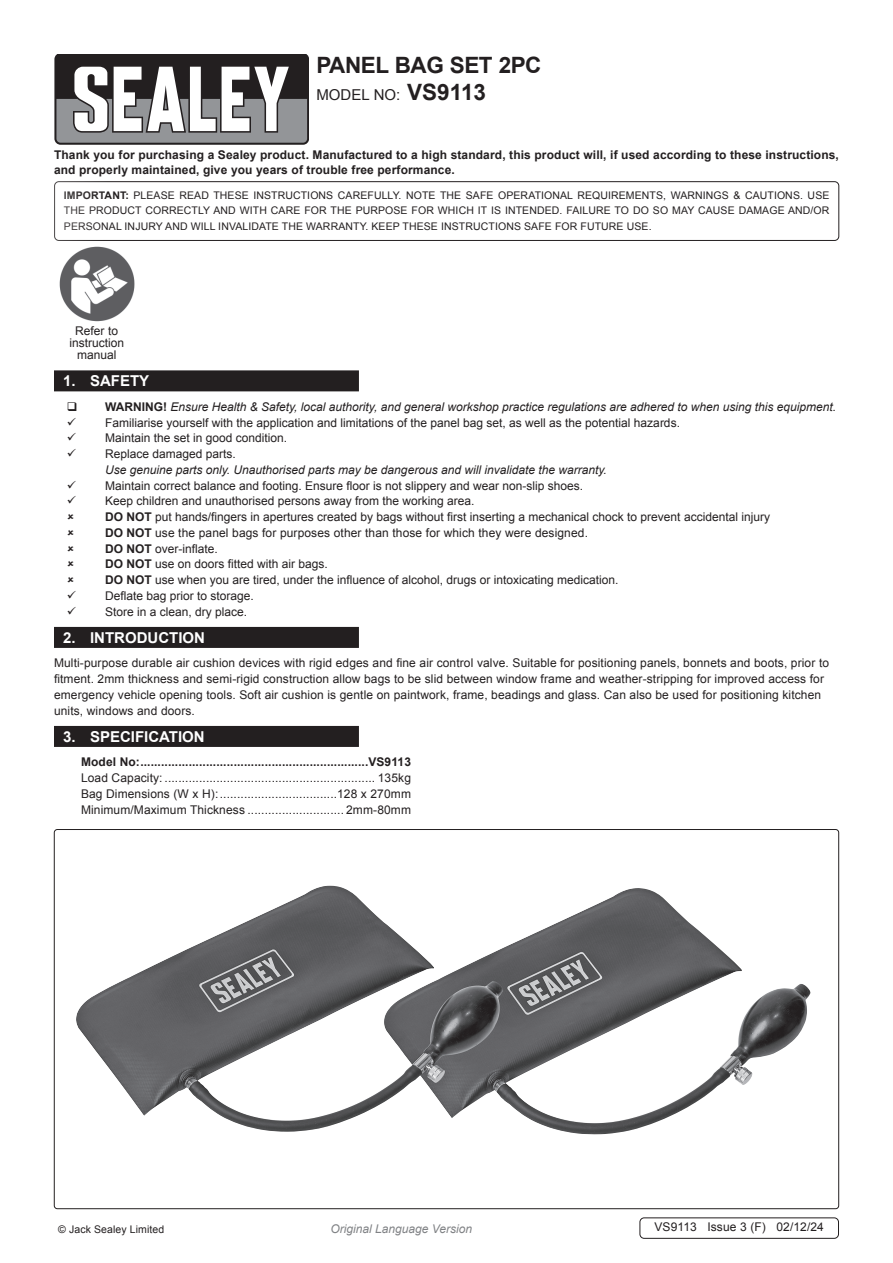
<style>
.page{position:relative;width:893px;height:1263px;background:#fff}
.page>*{position:absolute;margin:0;border:0;box-sizing:border-box;transform-origin:0 0}
.t1{font:700 22.5px "Arial";letter-spacing:-.02em;color:#231f20}
.t2{font:700 15px "Arial";color:#fff}
.t3{font:15px "Arial";color:#231f20}
.Body{font:12px/15.8px "Arial";color:#231f20}
.Specifications__Tabbed{font:12px "Arial";letter-spacing:.01em;color:#231f20}
.Body-2{font:italic 12px "Arial";color:#231f20}
.Body-3{font:700 12px/15.8px "Arial";letter-spacing:.01em;color:#231f20}
.Specifications__Tabbed-2{font:700 12px "Arial";letter-spacing:.01em;color:#231f20}
.t4{font:italic 12px "Arial";color:#808285}
.Body__Footer{font:12px "Arial";letter-spacing:.01em;color:#231f20}
.Body__Justified__7pt{font:10.5px/15.8px "Arial";letter-spacing:.01em;color:#231f20;text-align:justify}
.s1{font-weight:700;font-size:22.5px}
.s2{font-weight:700}
.s3{font-weight:700;font-style:normal}
</style>
<div class="page">
<svg style="left:54px;top:54px;width:255px;height:90px"></svg>
<div style="left:54px;top:181px;width:785px;height:60px;border:1px solid #231f20;border-radius:4px"></div>
<div style="left:54px;top:370px;width:305px;height:21px;background:#231f20"></div>
<div style="left:54px;top:627px;width:305px;height:21px;background:#231f20"></div>
<div style="left:54px;top:726px;width:305px;height:21px;background:#231f20"></div>
<div style="left:639px;top:1217px;width:200px;height:22px;border:1px solid #231f20;border-radius:4px"></div>
<img style="left:59px;top:246px;width:76px;height:76px">
<img style="left:76px;top:889px;width:734px;height:245px">
<p class="t1" style="left:316px;top:51px;width:227px">PANEL BAG SET 2PC</p>
<p class="t3" style="left:316px;top:85px;width:171px">MODEL NO: <span class="s1">VS9113</span></p>
<p class="Body-3" style="left:54px;top:147px;width:786px">Thank you for purchasing a Sealey product. Manufactured to a high standard, this product will, if used according to these instructions, and properly maintained, give you years of trouble free performance.</p>
<p class="Body__Justified__7pt" style="left:64px;top:187px;width:767px"><span class="s2">IMPORTANT:</span> PLEASE READ THESE INSTRUCTIONS CAREFULLY. NOTE THE SAFE OPERATIONAL REQUIREMENTS, WARNINGS &amp; CAUTIONS. USE THE PRODUCT CORRECTLY AND WITH CARE FOR THE PURPOSE FOR WHICH IT IS INTENDED. FAILURE TO DO SO MAY CAUSE DAMAGE AND/OR PERSONAL INJURY AND WILL INVALIDATE THE WARRANTY. KEEP THESE INSTRUCTIONS SAFE FOR FUTURE USE.</p>
<p class="Body" style="left:69px;top:325px;width:56px;line-height:12px;text-align:center">Refer to instruction</p>
<p class="Body" style="left:77px;top:347px;width:41px">manual</p>
<p class="t2" style="left:63px;top:371px;width:88px">1. SAFETY</p>
<p class="Body-2" style="left:105px;top:399px;width:733px"><span class="s3">WARNING!</span> Ensure Health &amp; Safety, local authority, and general workshop practice regulations are adhered to when using this equipment.</p>
<p class="Body" style="left:105px;top:415px;width:576px">Familiarise yourself with the application and limitations of the panel bag set, as well as the potential hazards.</p>
<p class="Body" style="left:105px;top:430px;width:184px">Maintain the set in good condition.</p>
<p class="Body" style="left:105px;top:446px;width:132px">Replace damaged parts.</p>
<p class="Body-2" style="left:105px;top:462px;width:503px">Use genuine parts only. Unauthorised parts may be dangerous and will invalidate the warranty.</p>
<p class="Body" style="left:105px;top:478px;width:480px">Maintain correct balance and footing. Ensure floor is not slippery and wear non-slip shoes.</p>
<p class="Body" style="left:105px;top:493px;width:371px">Keep children and unauthorised persons away from the working area.</p>
<p class="Body" style="left:105px;top:509px;width:666px"><span class="s2">DO NOT</span> put hands/fingers in apertures created by bags without first inserting a mechanical chock to prevent accidental injury</p>
<p class="Body" style="left:105px;top:525px;width:484px"><span class="s2">DO NOT</span> use the panel bags for purposes other than those for which they were designed.</p>
<p class="Body" style="left:105px;top:541px;width:114px"><span class="s2">DO NOT</span> over-inflate.</p>
<p class="Body" style="left:105px;top:556px;width:224px"><span class="s2">DO NOT</span> use on doors fitted with air bags.</p>
<p class="Body" style="left:105px;top:572px;width:515px"><span class="s2">DO NOT</span> use when you are tired, under the influence of alcohol, drugs or intoxicating medication.</p>
<p class="Body" style="left:105px;top:588px;width:150px">Deflate bag prior to storage.</p>
<p class="Body" style="left:105px;top:604px;width:144px">Store in a clean, dry place.</p>
<p class="t2" style="left:63px;top:627px;width:143px">2. INTRODUCTION</p>
<p class="Body" style="left:54px;top:655px;width:777px">Multi-purpose durable air cushion devices with rigid edges and fine air control valve. Suitable for positioning panels, bonnets and boots, prior to fitment. 2mm thickness and semi-rigid construction allow bags to be slid between window frame and weather-stripping for improved access for emergency vehicle opening tools. Soft air cushion is gentle on paintwork, frame, beadings and glass. Can also be used for positioning kitchen units, windows and doors.</p>
<p class="t2" style="left:63px;top:726px;width:143px">3. SPECIFICATION</p>
<p class="Specifications__Tabbed-2" style="left:81px;top:754px;width:331px">Model No:..................................................................VS9113</p>
<p class="Specifications__Tabbed" style="left:81px;top:770px;width:331px">Load Capacity: ............................................................. 135kg</p>
<p class="Specifications__Tabbed" style="left:81px;top:786px;width:331px">Bag Dimensions (W x H):..................................128 x 270mm</p>
<p class="Specifications__Tabbed" style="left:81px;top:802px;width:331px">Minimum/Maximum Thickness ............................ 2mm-80mm</p>
<p class="Body__Justified__7pt" style="left:58px;top:1221px;width:108px">© Jack Sealey Limited</p>
<p class="t4" style="left:330px;top:1220px;width:143px">Original Language Version</p>
<p class="Body__Footer" style="left:654px;top:1219px;width:171px">VS9113 Issue 3 (F) 02/12/24</p>
</div>
